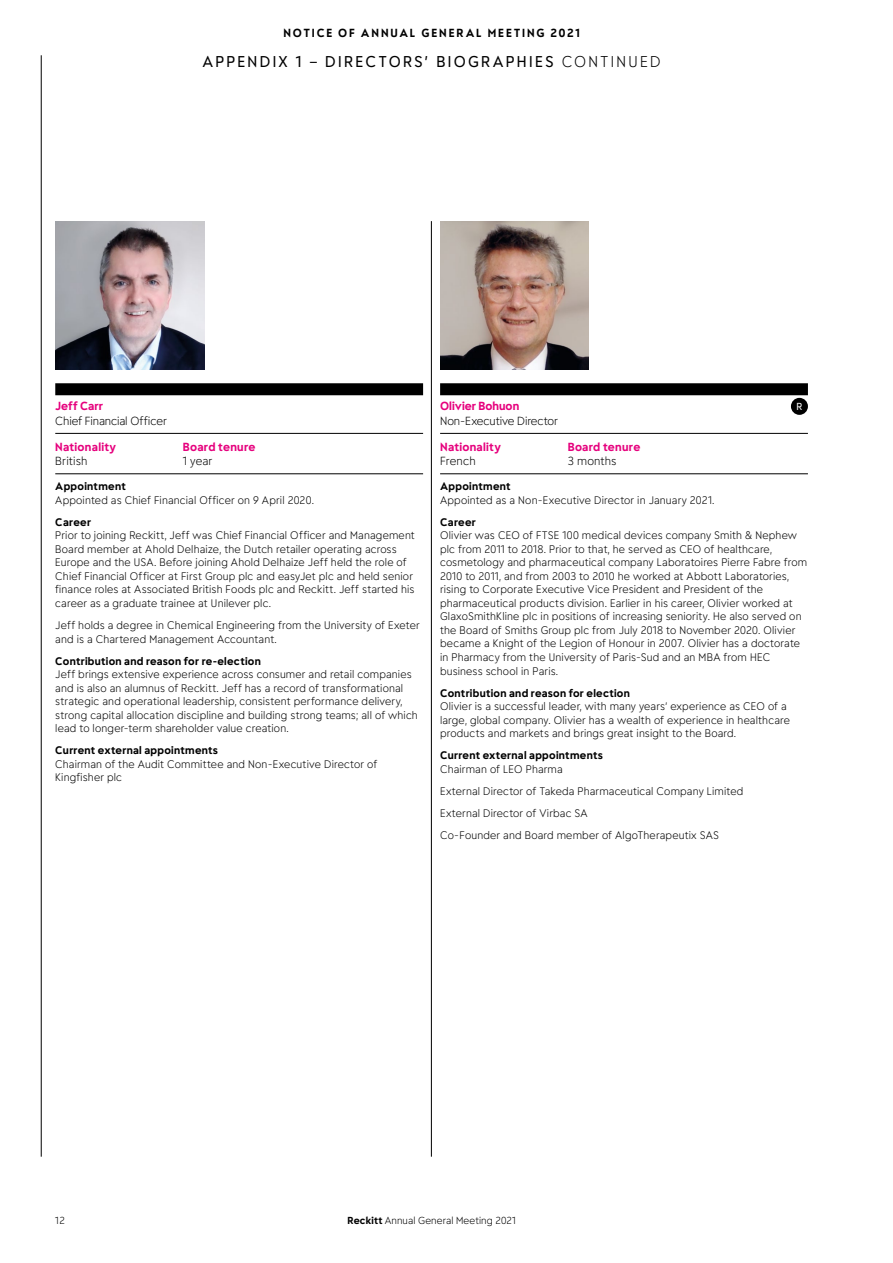
<style>
.page{position:relative;width:893px;height:1263px;background:#fff}
.page>*{position:absolute;margin:0;border:0;box-sizing:border-box;transform-origin:0 0}
.t1{font:15px "Energy";letter-spacing:.15em;color:#000}
.t2{font:300 11.25px "Energy";letter-spacing:-.005em;color:#000}
.t3{font:700 11.25px "Energy";letter-spacing:.02em;color:#e6007d}
.t4{font:700 11.25px "Energy";letter-spacing:.165em;color:#000}
.t5{font:700 11.25px "Energy";color:#e6007d}
.t6{font:300 10.5px/13.5px "Energy";letter-spacing:.015em;color:#000}
.t7{font:700 10.5px "Energy";letter-spacing:.025em;color:#000}
.t8{font:300 9.75px "Energy";letter-spacing:.005em;color:#000}
.t9{font:9.75px "Energy";color:#fff}
.s1{font-weight:300}
.s2{font-weight:700}
</style>
<div class="page">
<img style="left:55px;top:221px;width:149px;height:149px">
<img style="left:440px;top:221px;width:149px;height:149px">
<hr style="left:41px;top:55px;width:1px;height:1102px;background:#000">
<hr style="left:431px;top:221px;width:1px;height:936px;background:#000">
<div style="left:55px;top:383px;width:368px;height:12px;background:#000"></div>
<hr style="left:55px;top:433px;width:368px;height:1px;background:#000">
<hr style="left:55px;top:473px;width:368px;height:1px;background:#000">
<div style="left:440px;top:383px;width:368px;height:12px;background:#000"></div>
<hr style="left:440px;top:433px;width:368px;height:1px;background:#000">
<hr style="left:440px;top:473px;width:368px;height:1px;background:#000">
<div style="left:791px;top:398px;width:17px;height:17px;background:#000;border-radius:50%"></div>
<p class="t4" style="left:283px;top:25px;width:298px">NOTICE OF ANNUAL GENERAL MEETING 2021</p>
<h1 class="t1" style="left:202px;top:52px;width:460px">APPENDIX 1 – DIRECTORS’ BIOGRAPHIES <span class="s1">CONTINUED</span></h1>
<p class="t5" style="left:55px;top:399px;width:49px">Jeff Carr</p>
<p class="t2" style="left:55px;top:413px;width:113px">Chief Financial Officer</p>
<p class="t3" style="left:55px;top:439px;width:62px">Nationality</p>
<p class="t3" style="left:183px;top:439px;width:74px">Board tenure</p>
<p class="t2" style="left:55px;top:454px;width:34px">British</p>
<p class="t2" style="left:183px;top:454px;width:31px">1 year</p>
<p class="t7" style="left:55px;top:480px;width:72px">Appointment</p>
<p class="t6" style="left:55px;top:493px;width:260px">Appointed as Chief Financial Officer on 9 April 2020.</p>
<p class="t7" style="left:55px;top:515px;width:37px">Career</p>
<p class="t6" style="left:55px;top:529px;width:361px">Prior to joining Reckitt, Jeff was Chief Financial Officer and Management Board member at Ahold Delhaize, the Dutch retailer operating across Europe and the USA. Before joining Ahold Delhaize Jeff held the role of Chief Financial Officer at First Group plc and easyJet plc and held senior finance roles at Associated British Foods plc and Reckitt. Jeff started his career as a graduate trainee at Unilever plc.</p>
<p class="t6" style="left:55px;top:618px;width:366px">Jeff holds a degree in Chemical Engineering from the University of Exeter and is a Chartered Management Accountant.</p>
<p class="t7" style="left:55px;top:654px;width:207px">Contribution and reason for re-election</p>
<p class="t6" style="left:55px;top:667px;width:364px">Jeff brings extensive experience across consumer and retail companies and is also an alumnus of Reckitt. Jeff has a record of transformational strategic and operational leadership, consistent performance delivery, strong capital allocation discipline and building strong teams; all of which lead to longer-term shareholder value creation.</p>
<p class="t7" style="left:55px;top:743px;width:164px">Current external appointments</p>
<p class="t6" style="left:55px;top:757px;width:324px">Chairman of the Audit Committee and Non-Executive Director of<br>Kingfisher plc</p>
<p class="t5" style="left:440px;top:399px;width:81px">Olivier Bohuon</p>
<p class="t9" style="left:796px;top:400px;width:7px">R</p>
<p class="t2" style="left:440px;top:413px;width:119px">Non-Executive Director</p>
<p class="t3" style="left:440px;top:439px;width:62px">Nationality</p>
<p class="t3" style="left:568px;top:439px;width:74px">Board tenure</p>
<p class="t2" style="left:440px;top:454px;width:37px">French</p>
<p class="t2" style="left:568px;top:454px;width:50px">3 months</p>
<p class="t7" style="left:440px;top:480px;width:72px">Appointment</p>
<p class="t6" style="left:440px;top:493px;width:276px">Appointed as a Non-Executive Director in January 2021.</p>
<p class="t7" style="left:440px;top:515px;width:37px">Career</p>
<p class="t6" style="left:440px;top:529px;width:368px">Olivier was CEO of FTSE 100 medical devices company Smith &amp; Nephew plc from 2011 to 2018. Prior to that, he served as CEO of healthcare, cosmetology and pharmaceutical company Laboratoires Pierre Fabre from 2010 to 2011, and from 2003 to 2010 he worked at Abbott Laboratories, rising to Corporate Executive Vice President and President of the pharmaceutical products division. Earlier in his career, Olivier worked at GlaxoSmithKline plc in positions of increasing seniority. He also served on the Board of Smiths Group plc from July 2018 to November 2020. Olivier became a Knight of the Legion of Honour in 2007. Olivier has a doctorate in Pharmacy from the University of Paris-Sud and an MBA from HEC business school in Paris.</p>
<p class="t7" style="left:440px;top:686px;width:191px">Contribution and reason for election</p>
<p class="t6" style="left:440px;top:699px;width:351px">Olivier is a successful leader, with many years’ experience as CEO of a large, global company. Olivier has a wealth of experience in healthcare products and markets and brings great insight to the Board.</p>
<p class="t7" style="left:440px;top:748px;width:164px">Current external appointments</p>
<p class="t6" style="left:440px;top:757px;width:305px;line-height:22px">Chairman of LEO Pharma<br>External Director of Takeda Pharmaceutical Company Limited External Director of Virbac SA<br>Co-Founder and Board member of AlgoTherapeutix SAS</p>
<p class="t8" style="left:55px;top:1215px;width:11px">12</p>
<p class="t8" style="left:348px;top:1215px;width:170px"><span class="s2">Reckitt</span> Annual General Meeting 2021</p>
</div>
